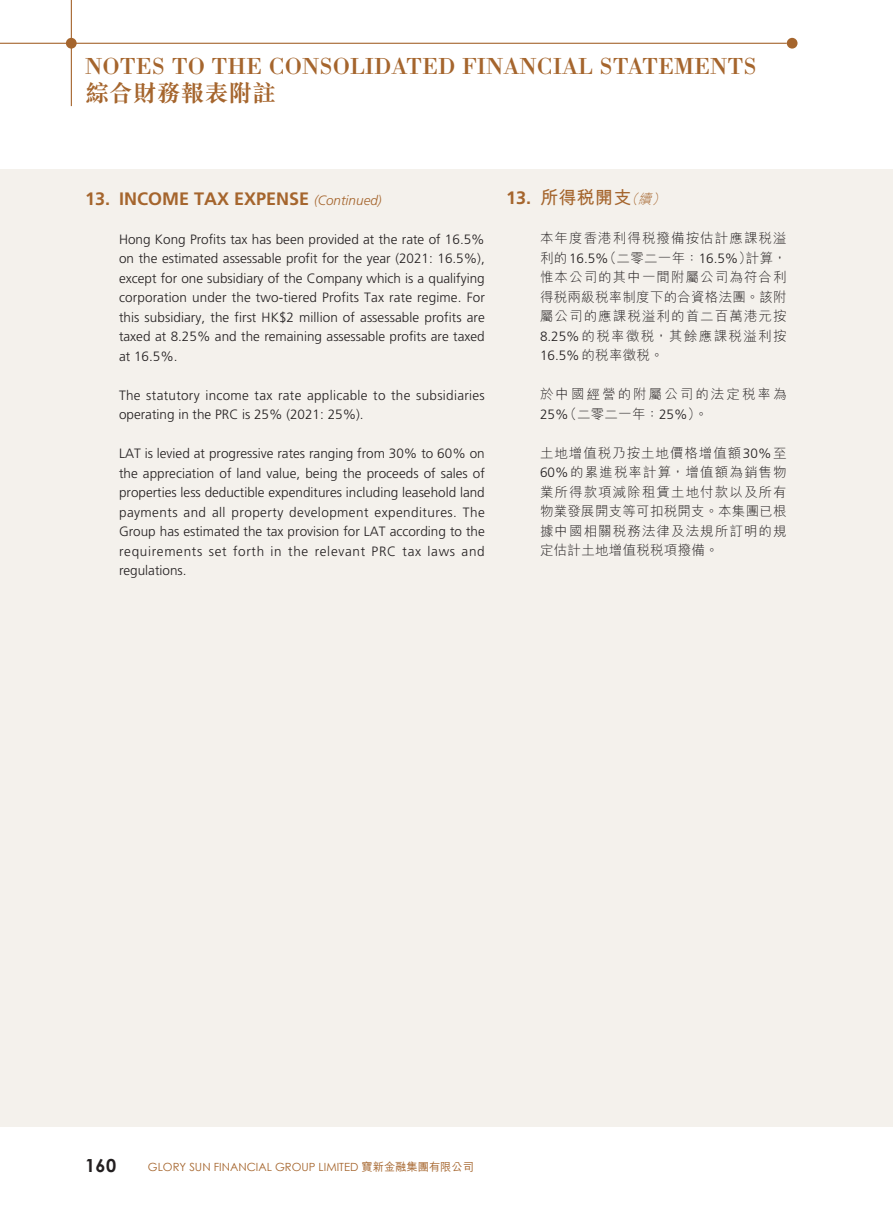
<style>
.page{position:relative;width:893px;height:1212px;background:#fff}
.page>*{position:absolute;margin:0;border:0;box-sizing:border-box;transform-origin:0 0}
.t1{font:24px "Bodoni Std";color:#a5652d}
.t2{font:700 24px "M Sung HK";letter-spacing:-.005em;color:#a5652d}
.t3{font:700 18px "Frutiger LT Std";color:#a5652d}
.t4{font:700 18px "M Hei HK";letter-spacing:.02em;color:#a5652d}
.t5{font:700 18px "Century Gothic";color:#231f20}
.t6{font:300 13.5px/19.5px "Frutiger LT Std";letter-spacing:.025em;color:#231f20;text-align:justify}
.t7{font:300 13.5px/19.5px "M Hei HK";letter-spacing:.08em;color:#231f20;text-align:justify}
.t8{font:300 13.5px/19.5px "M Hei HK";letter-spacing:.15em;color:#231f20}
.t9{font:11.25px "Century Gothic";color:#a5652d}
.s1{font-weight:300;font-style:italic;font-size:13.5px}
.s2{font-family:"Frutiger LT Std"}
.s3{font-family:"M Hei HK";font-weight:500}
</style>
<div class="page">
<div style="left:0;top:170px;width:893px;height:957px;background:#f4f1ec"></div>
<div style="left:787px;top:38px;width:10px;height:11px;background:#a5652d;border-radius:50%"></div>
<hr style="left:0;top:43px;width:787px;height:1px;background:#a5652d">
<div style="left:66px;top:38px;width:11px;height:11px;background:#a5652d;border-radius:50%"></div>
<hr style="left:71px;top:0;width:1px;height:106px;background:#a5652d">
<h1 class="t1" style="left:85px;top:52px;width:673px">NOTES TO THE CONSOLIDATED FINANCIAL STATEMENTS</h1>
<h1 class="t2" style="left:85px;top:81px;width:193px">綜合財務報表附註</h1>
<h2 class="t3" style="left:85px;top:188px;width:298px">13. INCOME TAX EXPENSE <span class="s1">(Continued)</span></h2>
<p class="t6" style="left:119px;top:230px;width:367px">Hong Kong Profits tax has been provided at the rate of 16.5% on the estimated assessable profit for the year (2021: 16.5%), except for one subsidiary of the Company which is a qualifying corporation under the two-tiered Profits Tax rate regime. For this subsidiary, the first HK$2 million of assessable profits are taxed at 8.25% and the remaining assessable profits are taxed at 16.5%.</p>
<p class="t6" style="left:119px;top:386px;width:367px">The statutory income tax rate applicable to the subsidiaries operating in the PRC is 25% (2021: 25%).</p>
<p class="t6" style="left:119px;top:444px;width:367px">LAT is levied at progressive rates ranging from 30% to 60% on the appreciation of land value, being the proceeds of sales of properties less deductible expenditures including leasehold land payments and all property development expenditures. The Group has estimated the tax provision for LAT according to the requirements set forth in the relevant PRC tax laws and regulations.</p>
<h2 class="t4" style="left:506px;top:184px;width:164px"><span class="s2">13.</span> 所得稅開支<span class="s1">（續）</span></h2>
<p class="t7" style="left:540px;top:228px;width:248px">本年度香港利得稅撥備按估計應課稅溢利的<span class="s2">16.5%</span>（二零二一年：<span class="s2">16.5%</span>）計算，惟本公司的其中一間附屬公司為符合利得稅兩級稅率制度下的合資格法團。該附屬公司的應課稅溢利的首二百萬港元按<span class="s2">8.25%</span>的稅率徵稅，其餘應課稅溢利按<span class="s2">16.5%</span>的稅率徵稅。</p>
<p class="t8" style="left:540px;top:384px;width:248px">於中國經營的附屬公司的法定稅率為<br><span class="s2">25%</span>（二零二一年：<span class="s2">25%</span>）。</p>
<p class="t7" style="left:540px;top:443px;width:248px">土地增值稅乃按土地價格增值額<span class="s2">30%</span>至<span class="s2">60%</span>的累進稅率計算，增值額為銷售物業所得款項減除租賃土地付款以及所有物業發展開支等可扣稅開支。本集團已根據中國相關稅務法律及法規所訂明的規定估計土地增值稅稅項撥備。</p>
<h2 class="t5" style="left:85px;top:1152px;width:33px">160</h2>
<p class="t9" style="left:148px;top:1159px;width:328px">GLORY SUN FINANCIAL GROUP LIMITED <span class="s3">寶新金融集團有限公司</span></p>
</div>
